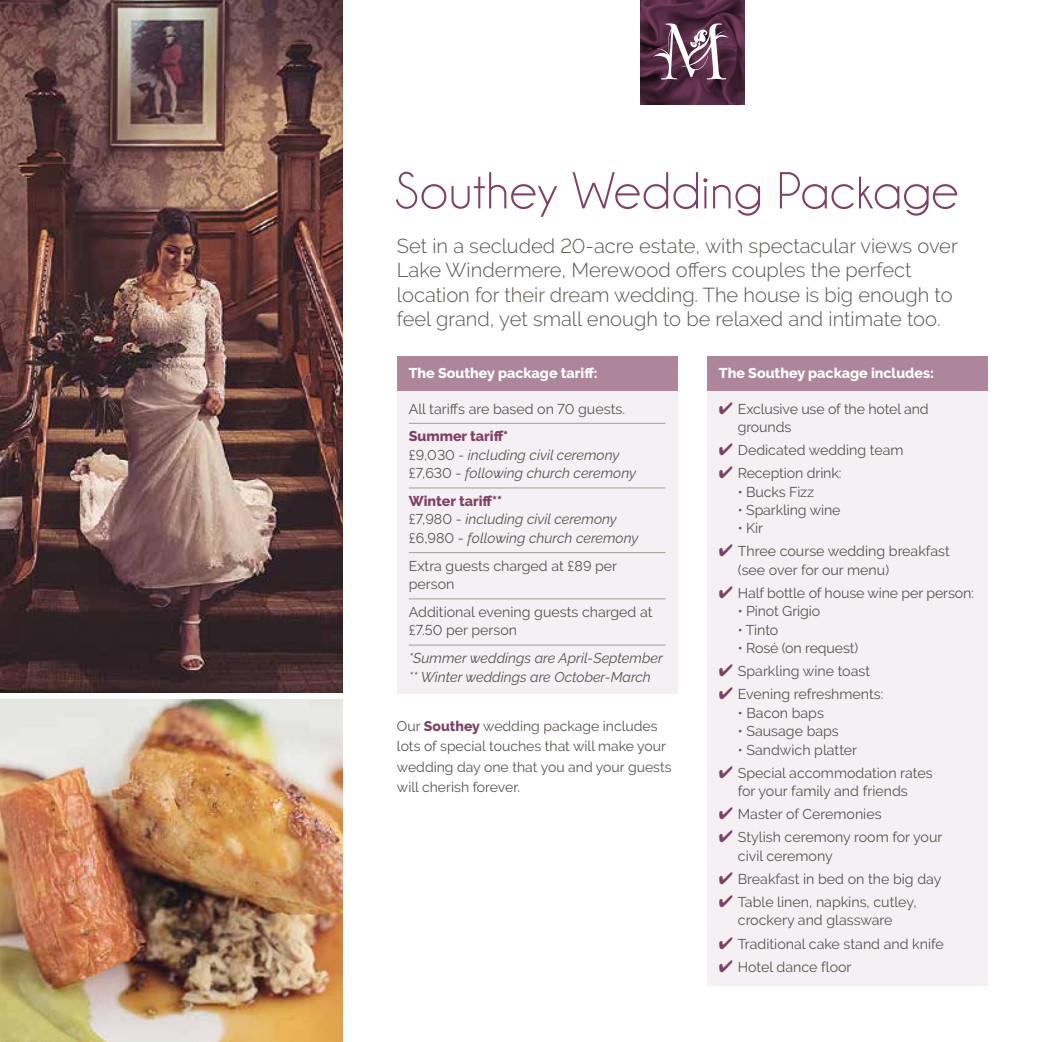
<style>
.page{position:relative;width:1042px;height:1042px;background:#fff}
.page>*{position:absolute;margin:0;border:0;box-sizing:border-box;transform-origin:0 0}
.t1{font:52.5px "Champagne&Limousines";letter-spacing:.02em;color:#804065}
.t2{font:300 20.12px/24.5px "Raleway";color:#585450}
.t3{font:14.17px/18.4px "Raleway";color:#585450}
.t4{font:italic 14.17px/18.4px "Raleway";color:#585450}
.t5{font:800 14.17px "Raleway";color:#fff}
.t6{font:14px/20.1px "Raleway";color:#585450}
.s1{font-weight:800;font-style:normal;color:#804065}
.s2{font-style:normal}
.s3{font-weight:800;color:#804065}
.s4{color:#804065}
</style>
<div class="page">
<div style="left:397px;top:391px;width:280px;height:302px;background:#f5f0f4"></div>
<hr style="left:409px;top:423px;width:256px;height:1px;background:#a39d9a">
<hr style="left:409px;top:488px;width:256px;height:1px;background:#a39d9a">
<hr style="left:409px;top:552px;width:256px;height:1px;background:#a39d9a">
<hr style="left:409px;top:598px;width:256px;height:1px;background:#a39d9a">
<hr style="left:409px;top:645px;width:256px;height:1px;background:#a39d9a">
<div style="left:707px;top:391px;width:280px;height:595px;background:#f5f0f4"></div>
<div style="left:397px;top:356px;width:280px;height:35px;background:#ad869c"></div>
<div style="left:707px;top:356px;width:280px;height:35px;background:#ad869c"></div>
<img style="left:0;top:699px;width:342px;height:343px">
<img style="left:640px;top:0;width:104px;height:104px">
<svg style="left:653px;top:23px;width:75px;height:56px"></svg>
<img style="left:0;top:0;width:342px;height:692px">
<h1 class="t1" style="left:394px;top:161px;width:565px">Southey Wedding Package</h1>
<h2 class="t2" style="left:397px;top:233px;width:562px">Set in a secluded 20-acre estate, with spectacular views over Lake Windermere, Merewood offers couples the perfect location for their dream wedding. The house is big enough to feel grand, yet small enough to be relaxed and intimate too.</h2>
<p class="t5" style="left:409px;top:364px;width:190px">The Southey package tariff:</p>
<p class="t5" style="left:719px;top:364px;width:217px">The Southey package includes:</p>
<p class="t3" style="left:409px;top:399px;width:218px">All tariffs are based on 70 guests.</p>
<p class="t4" style="left:409px;top:427px;width:229px"><span class="s1">Summer tariff*<br></span><span class="s2">£9,030</span> - including civil ceremony <span class="s2">£7,630 -</span> following church ceremony</p>
<p class="t4" style="left:409px;top:492px;width:231px"><span class="s1">Winter tariff**<br></span><span class="s2">£7,980 -</span> including civil ceremony <span class="s2">£6,980 -</span> following church ceremony</p>
<p class="t3" style="left:409px;top:556px;width:210px">Extra guests charged at £89 per person</p>
<p class="t3" style="left:409px;top:603px;width:245px">Additional evening guests charged at £7.50 per person</p>
<p class="t4" style="left:409px;top:649px;width:256px">*Summer weddings are April-September ** Winter weddings are October-March</p>
<p class="t6" style="left:397px;top:716px;width:276px">Our <span class="s3">Southey</span> wedding package includes lots of special touches that will make your wedding day one that you and your guests will cherish forever.</p>
<p class="t3" style="left:738px;top:399px;width:192px;text-indent:-19px"><span class="s4">✔</span> Exclusive use of the hotel and grounds</p>
<p class="t3" style="left:719px;top:441px;width:186px"><span class="s4">✔</span> Dedicated wedding team</p>
<p class="t3" style="left:719px;top:464px;width:124px"><span class="s4">✔</span> Reception drink:</p>
<p class="t3" style="left:738px;top:482px;width:78px">• Bucks Fizz</p>
<p class="t3" style="left:738px;top:501px;width:104px">• Sparkling wine</p>
<p class="t3" style="left:738px;top:519px;width:27px">• Kir</p>
<p class="t3" style="left:738px;top:542px;width:214px;text-indent:-19px"><span class="s4">✔</span> Three course wedding breakfast (see over for our menu)</p>
<p class="t3" style="left:719px;top:584px;width:257px"><span class="s4">✔</span> Half bottle of house wine per person:</p>
<p class="t3" style="left:738px;top:602px;width:84px">• Pinot Grigio</p>
<p class="t3" style="left:738px;top:620px;width:42px">• Tinto</p>
<p class="t3" style="left:738px;top:639px;width:122px">• Rosé (on request)</p>
<p class="t3" style="left:719px;top:662px;width:153px"><span class="s4">✔</span> Sparkling wine toast</p>
<p class="t3" style="left:719px;top:685px;width:166px"><span class="s4">✔</span> Evening refreshments:</p>
<p class="t3" style="left:738px;top:703px;width:88px">• Bacon baps</p>
<p class="t3" style="left:738px;top:722px;width:103px">• Sausage baps</p>
<p class="t3" style="left:738px;top:740px;width:121px">• Sandwich platter</p>
<p class="t3" style="left:719px;top:763px;width:215px;text-align:center"><span class="s4">✔</span> Special accommodation rates for your family and friends</p>
<p class="t3" style="left:719px;top:805px;width:164px"><span class="s4">✔</span> Master of Ceremonies</p>
<p class="t3" style="left:738px;top:828px;width:206px;text-indent:-19px"><span class="s4">✔</span> Stylish ceremony room for your civil ceremony</p>
<p class="t3" style="left:719px;top:869px;width:224px"><span class="s4">✔</span> Breakfast in bed on the big day</p>
<p class="t3" style="left:719px;top:893px;width:199px;text-align:center"><span class="s4">✔</span> Table linen, napkins, cutley, crockery and glassware</p>
<p class="t3" style="left:719px;top:934px;width:226px"><span class="s4">✔</span> Traditional cake stand and knife</p>
<p class="t3" style="left:719px;top:957px;width:134px"><span class="s4">✔</span> Hotel dance floor</p>
</div>
